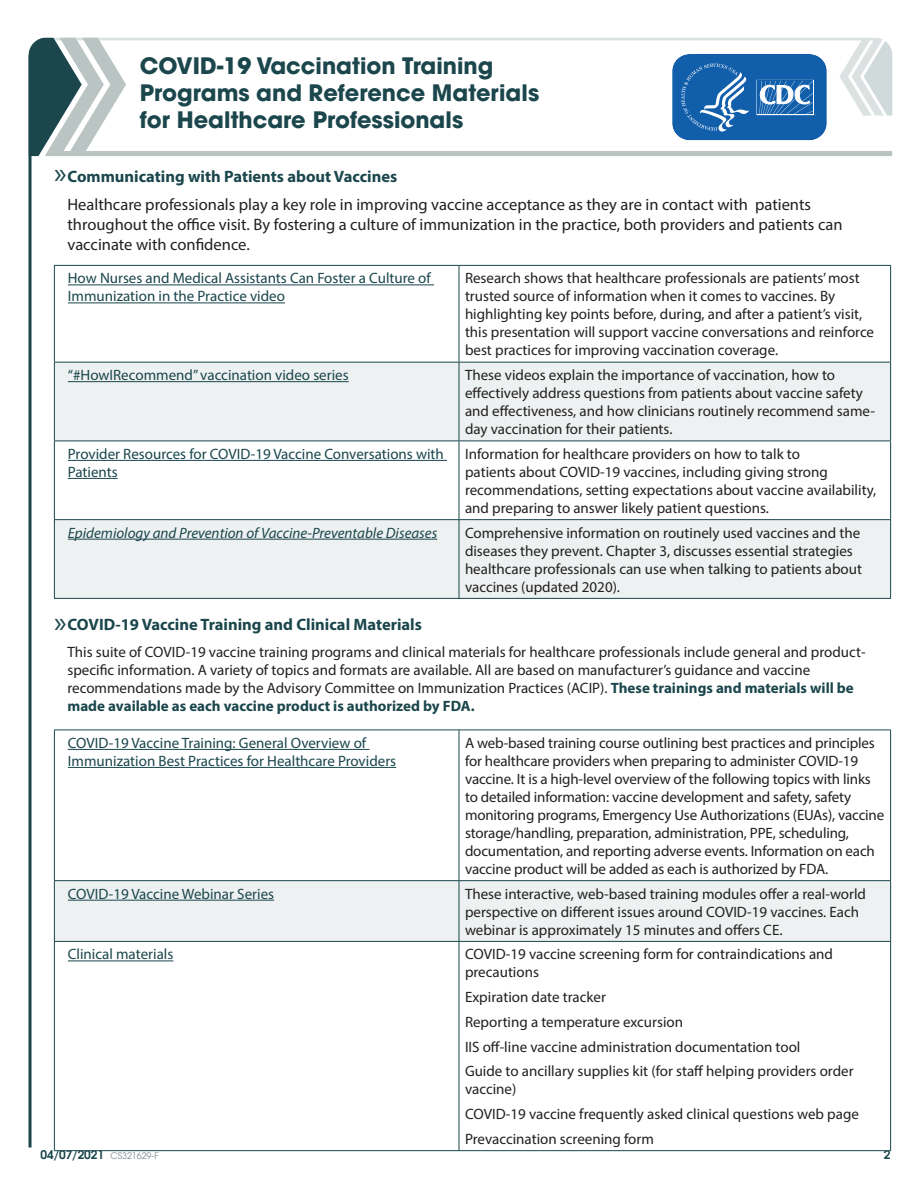
<style>
.page{position:relative;width:918px;height:1188px;background:#fff}
.page>*{position:absolute;margin:0;border:0;box-sizing:border-box;transform-origin:0 0}
.t1{font:700 22.5px/27px "ITC Avant Garde Pro";color:#1a464c}
.t2{font:16.5px/19.8px "Myriad Pro";color:#231f20}
.t3{font:700 16.5px "Myriad Pro";color:#1a464c}
.t4{font:15px/18px "Myriad Pro";color:#231f20}
.t5{font:15px/18px "Myriad Pro";color:#1a464c}
.t6{font:italic 15px "Myriad Pro";color:#1a464c}
.t7{font:600 12px "Avant Garde";letter-spacing:-.01em;color:#1a464c}
.s1{font-weight:400;font-size:30px}
.s2{font-weight:700;color:#1a464c}
.s3{font-family:"ITC Avant Garde Pro";font-weight:400;font-size:9px;color:#7b8b90}
</style>
<div class="page">
<svg style="left:28px;top:38px;width:17px;height:118px;background:#2d555b"></svg>
<svg style="left:45px;top:38px;width:847px;height:118px"></svg>
<hr style="left:29px;top:55px;width:3px;height:1093px;background:#1a464c">
<svg style="left:671px;top:52px;width:157px;height:90px;background:#3b7ab9"></svg>
<svg style="left:55px;top:266px;width:835px;height:96px"></svg>
<svg style="left:55px;top:363px;width:835px;height:235px;fill:#eef1f1"></svg>
<hr style="left:54px;top:265px;width:405px;height:1px;background:#1a464c">
<hr style="left:54px;top:266px;width:1px;height:96px;background:#1a464c">
<hr style="left:459px;top:265px;width:432px;height:1px;background:#1a464c">
<hr style="left:459px;top:266px;width:1px;height:96px;background:#1a464c">
<hr style="left:890px;top:266px;width:1px;height:96px;background:#1a464c">
<hr style="left:54px;top:362px;width:405px;height:1px;background:#1a464c">
<hr style="left:54px;top:363px;width:1px;height:78px;background:#1a464c">
<hr style="left:459px;top:362px;width:432px;height:1px;background:#1a464c">
<hr style="left:459px;top:363px;width:1px;height:78px;background:#1a464c">
<hr style="left:890px;top:363px;width:1px;height:78px;background:#1a464c">
<hr style="left:54px;top:441px;width:405px;height:1px;background:#1a464c">
<hr style="left:54px;top:441px;width:1px;height:78px;background:#1a464c">
<hr style="left:459px;top:441px;width:432px;height:1px;background:#1a464c">
<hr style="left:459px;top:441px;width:1px;height:78px;background:#1a464c">
<hr style="left:890px;top:441px;width:1px;height:78px;background:#1a464c">
<hr style="left:54px;top:519px;width:405px;height:1px;background:#1a464c">
<hr style="left:54px;top:520px;width:1px;height:78px;background:#1a464c">
<hr style="left:459px;top:519px;width:432px;height:1px;background:#1a464c">
<hr style="left:459px;top:520px;width:1px;height:78px;background:#1a464c">
<hr style="left:890px;top:520px;width:1px;height:78px;background:#1a464c">
<hr style="left:54px;top:598px;width:405px;height:1px;background:#1a464c">
<hr style="left:459px;top:598px;width:432px;height:1px;background:#1a464c">
<hr style="left:68px;top:285px;width:366px;height:1px;background:#1a464c">
<hr style="left:68px;top:303px;width:217px;height:1px;background:#1a464c">
<hr style="left:68px;top:381px;width:281px;height:1px;background:#1a464c">
<hr style="left:68px;top:460px;width:379px;height:1px;background:#1a464c">
<hr style="left:68px;top:478px;width:50px;height:1px;background:#1a464c">
<hr style="left:68px;top:539px;width:369px;height:1px;background:#1a464c">
<div style="left:55px;top:881px;width:835px;height:60px;background:#eef1f1"></div>
<hr style="left:54px;top:730px;width:405px;height:1px;background:#1a464c">
<hr style="left:54px;top:730px;width:1px;height:150px;background:#1a464c">
<hr style="left:459px;top:730px;width:432px;height:1px;background:#1a464c">
<hr style="left:459px;top:730px;width:1px;height:150px;background:#1a464c">
<hr style="left:890px;top:730px;width:1px;height:150px;background:#1a464c">
<hr style="left:54px;top:880px;width:405px;height:1px;background:#1a464c">
<hr style="left:54px;top:881px;width:1px;height:60px;background:#1a464c">
<hr style="left:459px;top:880px;width:432px;height:1px;background:#1a464c">
<hr style="left:459px;top:881px;width:1px;height:60px;background:#1a464c">
<hr style="left:890px;top:881px;width:1px;height:60px;background:#1a464c">
<hr style="left:54px;top:941px;width:405px;height:1px;background:#1a464c">
<hr style="left:54px;top:942px;width:1px;height:208px;background:#1a464c">
<hr style="left:459px;top:941px;width:432px;height:1px;background:#1a464c">
<hr style="left:459px;top:942px;width:1px;height:208px;background:#1a464c">
<hr style="left:890px;top:942px;width:1px;height:208px;background:#1a464c">
<hr style="left:54px;top:1150px;width:405px;height:1px;background:#1a464c">
<hr style="left:459px;top:1150px;width:432px;height:1px;background:#1a464c">
<hr style="left:68px;top:749px;width:301px;height:1px;background:#1a464c">
<hr style="left:68px;top:767px;width:328px;height:1px;background:#1a464c">
<hr style="left:68px;top:900px;width:206px;height:1px;background:#1a464c">
<hr style="left:68px;top:961px;width:105px;height:1px;background:#1a464c">
<h1 class="t1" style="left:140px;top:52px;width:401px">COVID-19 Vaccination Training<br>Programs and Reference Materials for Healthcare Professionals</h1>
<p class="t3" style="left:54px;top:166px;width:345px"><span class="s1">»</span>Communicating with Patients about Vaccines</p>
<p class="t2" style="left:68px;top:194px;width:777px">Healthcare professionals play a key role in improving vaccine acceptance as they are in contact with patients throughout the office visit. By fostering a culture of immunization in the practice, both providers and patients can vaccinate with confidence.</p>
<p class="t5" style="left:68px;top:269px;width:365px">How Nurses and Medical Assistants Can Foster a Culture of<br>Immunization in the Practice video</p>
<p class="t4" style="left:465px;top:269px;width:411px">Research shows that healthcare professionals are patients’ most trusted source of information when it comes to vaccines. By highlighting key points before, during, and after a patient’s visit, this presentation will support vaccine conversations and reinforce best practices for improving vaccination coverage.</p>
<p class="t5" style="left:68px;top:366px;width:282px">“#HowIRecommend” vaccination video series</p>
<p class="t4" style="left:465px;top:366px;width:412px">These videos explain the importance of vaccination, how to effectively address questions from patients about vaccine safety and effectiveness, and how clinicians routinely recommend same&shy;day vaccination for their patients.</p>
<p class="t5" style="left:68px;top:445px;width:378px">Provider Resources for COVID-19 Vaccine Conversations with<br>Patients</p>
<p class="t4" style="left:465px;top:445px;width:413px">Information for healthcare providers on how to talk to<br>patients about COVID-19 vaccines, including giving strong recommendations, setting expectations about vaccine availability, and preparing to answer likely patient questions.</p>
<p class="t6" style="left:68px;top:523px;width:371px">Epidemiology and Prevention of Vaccine-Preventable Diseases</p>
<p class="t4" style="left:465px;top:523px;width:399px">Comprehensive information on routinely used vaccines and the diseases they prevent. Chapter 3, discusses essential strategies healthcare professionals can use when talking to patients about vaccines (updated 2020).</p>
<p class="t3" style="left:54px;top:614px;width:370px"><span class="s1">»</span>COVID-19 Vaccine Training and Clinical Materials</p>
<p class="t4" style="left:68px;top:642px;width:800px">This suite of COVID-19 vaccine training programs and clinical materials for healthcare professionals include general and product&shy;specific information. A variety of topics and formats are available. All are based on manufacturer’s guidance and vaccine recommendations made by the Advisory Committee on Immunization Practices (ACIP). <span class="s2">These trainings and materials will be made available as each vaccine product is authorized by FDA.</span></p>
<p class="t5" style="left:68px;top:734px;width:330px">COVID-19 Vaccine Training: General Overview of<br>Immunization Best Practices for Healthcare Providers</p>
<p class="t4" style="left:465px;top:734px;width:421px">A web-based training course outlining best practices and principles for healthcare providers when preparing to administer COVID-19 vaccine. It is a high-level overview of the following topics with links to detailed information: vaccine development and safety, safety monitoring programs, Emergency Use Authorizations (EUAs), vaccine storage/handling, preparation, administration, PPE, scheduling, documentation, and reporting adverse events. Information on each vaccine product will be added as each is authorized by FDA.</p>
<p class="t5" style="left:68px;top:884px;width:208px">COVID-19 Vaccine Webinar Series</p>
<p class="t4" style="left:465px;top:884px;width:403px">These interactive, web-based training modules offer a real-world perspective on different issues around COVID-19 vaccines. Each webinar is approximately 15 minutes and offers CE.</p>
<p class="t5" style="left:68px;top:945px;width:107px">Clinical materials</p>
<p class="t4" style="left:465px;top:945px;width:370px">COVID-19 vaccine screening form for contraindications and precautions</p>
<p class="t4" style="left:465px;top:988px;width:142px">Expiration date tracker</p>
<p class="t4" style="left:465px;top:1013px;width:220px">Reporting a temperature excursion</p>
<p class="t4" style="left:465px;top:1037px;width:337px">IIS off-line vaccine administration documentation tool</p>
<p class="t4" style="left:465px;top:1062px;width:390px">Guide to ancillary supplies kit (for staff helping providers order vaccine)</p>
<p class="t4" style="left:465px;top:1105px;width:395px">COVID-19 vaccine frequently asked clinical questions web page</p>
<p class="t4" style="left:465px;top:1130px;width:191px">Prevaccination screening form</p>
<p class="t7" style="left:40px;top:1146px;width:120px">04/07/2021 <span class="s3">CS321629-F</span></p>
<p class="t7" style="left:884px;top:1146px;width:8px">2</p>
</div>
